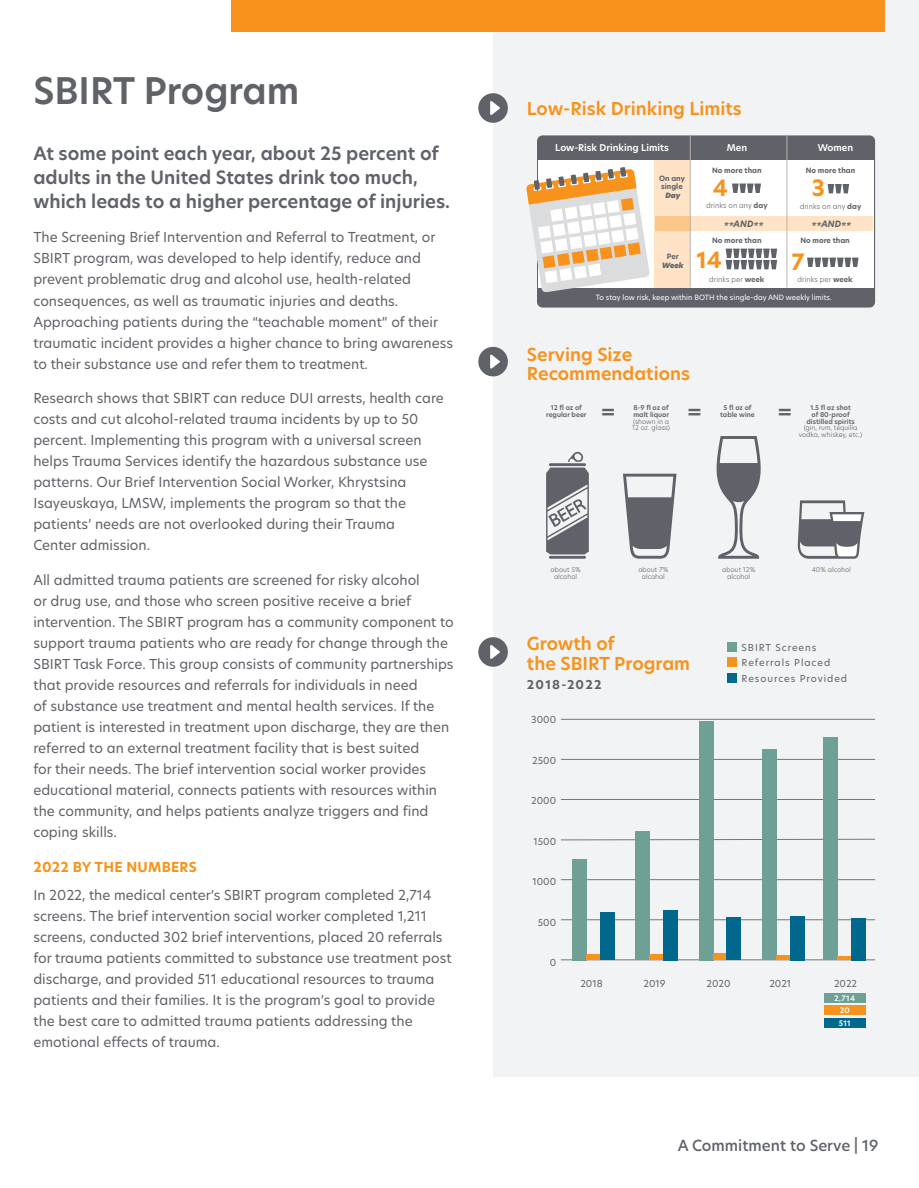
<style>
.page{position:relative;width:919px;height:1188px;background:#fff}
.page>*{position:absolute;margin:0;border:0;box-sizing:border-box;transform-origin:0 0}
.t1{font:600 36px "New Hero";color:#5f6369}
.t2{font:700 22.05px "Hero New";color:#f7931d}
.t3{font:600 21.15px "Hero New";color:#5f6369}
.t4{font:600 18px/24px "New Hero";color:#5f6369}
.t5{font:600 17.55px/19.5px "New Hero";color:#f7931d}
.t6{font:500 15px "New Hero";color:#5f6369}
.t7{font:13.5px/21px "New Hero";color:#5f6369}
.t8{font:700 13.5px "New Hero";letter-spacing:.02em;color:#f7931d}
.t9{font:700 12px "New Hero";letter-spacing:.1em;color:#5f6369}
.t10{font:9.45px "New Hero";letter-spacing:.08em;color:#5f6369}
.t11{font:9.45px/15.5px "New Hero";letter-spacing:.1em;color:#5f6369}
.t12{font:600 9.3px "Hero New";color:#fff}
.t13{font:italic 700 8.55px "Hero New";color:#5f6369}
.t14{font:600 7.5px/12.6px "New Hero";letter-spacing:.05em;color:#fff;text-align:center}
.t15{font:7.2px "Hero New";color:#fff}
.t16{font:700 7.2px/8.6px "Hero New";color:#5f6369}
.t17{font:300 7.2px "Hero New";color:#5f6369}
.t18{font:italic 7.2px "Hero New Super";color:#5f6369}
.t19{font:300 6.6px/6.6px "Hero New";color:#5f6369;text-align:center}
.t20{font:600 6.6px/6.6px "Hero New";color:#5f6369;text-align:center}
.s1{font-weight:700}
</style>
<div class="page">
<div style="left:493px;top:0;width:426px;height:1076px;background:#f2f3f4"></div>
<hr style="left:549px;top:556px;width:37px;height:2px;background:#5f6369">
<svg style="left:546px;top:451px;width:43px;height:103px"></svg>
<svg style="left:797px;top:500px;width:67px;height:58px"></svg>
<svg style="left:716px;top:436px;width:45px;height:122px"></svg>
<svg style="left:623px;top:473px;width:53px;height:85px"></svg>
<div style="left:537px;top:135px;width:338px;height:172px;background:#5f6369;border-radius:6px"></div>
<div style="left:538px;top:160px;width:335px;height:127px;background:#fff"></div>
<div style="left:655px;top:160px;width:35px;height:127px;background:#fee3c6"></div>
<div style="left:655px;top:216px;width:218px;height:15px;background:#fee3c6"></div>
<div style="left:654px;top:216px;width:36px;height:15px;background:#fdc78b"></div>
<svg style="left:526px;top:167px;width:123px;height:125px"></svg>
<hr style="left:690px;top:135px;width:1px;height:152px;background:#bdb3af">
<hr style="left:786px;top:135px;width:1px;height:152px;background:#bdb3af">
<svg style="left:732px;top:183px;width:29px;height:10px"></svg>
<svg style="left:725px;top:248px;width:52px;height:21px"></svg>
<svg style="left:827px;top:184px;width:22px;height:9px"></svg>
<svg style="left:807px;top:257px;width:51px;height:10px"></svg>
<hr style="left:561px;top:759px;width:314px;height:1px;background:#5f6369">
<hr style="left:561px;top:719px;width:314px;height:1px;background:#5f6369">
<hr style="left:561px;top:799px;width:314px;height:1px;background:#5f6369">
<svg style="left:561px;top:838px;width:314px;height:2px"></svg>
<hr style="left:561px;top:879px;width:314px;height:1px;background:#5f6369">
<hr style="left:561px;top:919px;width:314px;height:1px;background:#5f6369">
<hr style="left:561px;top:959px;width:314px;height:1px;background:#5f6369">
<div style="left:572px;top:858px;width:14px;height:102px;background:#6ea095"></div>
<div style="left:586px;top:954px;width:14px;height:6px;background:#f7931d"></div>
<div style="left:600px;top:912px;width:14px;height:48px;background:#00688c"></div>
<div style="left:635px;top:831px;width:15px;height:129px;background:#6ea095"></div>
<div style="left:650px;top:954px;width:14px;height:6px;background:#f7931d"></div>
<div style="left:663px;top:909px;width:14px;height:51px;background:#00688c"></div>
<div style="left:699px;top:721px;width:14px;height:239px;background:#6ea095"></div>
<div style="left:713px;top:953px;width:14px;height:7px;background:#f7931d"></div>
<div style="left:726px;top:917px;width:15px;height:43px;background:#00688c"></div>
<div style="left:762px;top:749px;width:14px;height:211px;background:#6ea095"></div>
<div style="left:776px;top:955px;width:14px;height:5px;background:#f7931d"></div>
<div style="left:790px;top:916px;width:14px;height:44px;background:#00688c"></div>
<div style="left:727px;top:642px;width:9px;height:10px;background:#6ea095"></div>
<div style="left:727px;top:657px;width:9px;height:10px;background:#f7931d"></div>
<div style="left:727px;top:673px;width:9px;height:9px;background:#00688c"></div>
<svg style="left:478px;top:637px;width:30px;height:29px"></svg>
<svg style="left:478px;top:347px;width:30px;height:29px"></svg>
<svg style="left:478px;top:93px;width:30px;height:30px"></svg>
<div style="left:824px;top:992px;width:41px;height:10px;background:#6ea095"></div>
<div style="left:824px;top:1005px;width:41px;height:10px;background:#f7931d"></div>
<div style="left:824px;top:1018px;width:41px;height:9px;background:#00688c"></div>
<div style="left:231px;top:0;width:653px;height:32px;background:#f7931d"></div>
<div style="left:823px;top:737px;width:14px;height:223px;background:#6ea095"></div>
<hr style="left:837px;top:956px;width:14px;height:4px;background:#f7931d">
<div style="left:851px;top:918px;width:14px;height:42px;background:#00688c"></div>
<h1 class="t1" style="left:33px;top:66px;width:267px">SBIRT Program</h1>
<h3 class="t4" style="left:33px;top:141px;width:418px">At some point each year, about 25 percent of adults in the United States drink too much, which leads to a higher percentage of injuries.</h3>
<p class="t7" style="left:33px;top:227px;width:421px">The Screening Brief Intervention and Referral to Treatment, or SBIRT program, was developed to help identify, reduce and prevent problematic drug and alcohol use, health-related consequences, as well as traumatic injuries and deaths.<br>Approaching patients during the “teachable moment” of their traumatic incident provides a higher chance to bring awareness to their substance use and refer them to treatment.</p>
<p class="t7" style="left:33px;top:387px;width:412px">Research shows that SBIRT can reduce DUI arrests, health care costs and cut alcohol-related trauma incidents by up to 50 percent. Implementing this program with a universal screen helps Trauma Services identify the hazardous substance use patterns. Our Brief Intervention Social Worker, Khrystsina Isayeuskaya, LMSW, implements the program so that the patients’ needs are not overlooked during their Trauma<br>Center admission.</p>
<p class="t7" style="left:33px;top:569px;width:422px">All admitted trauma patients are screened for risky alcohol<br>or drug use, and those who screen positive receive a brief intervention. The SBIRT program has a community component to support trauma patients who are ready for change through the SBIRT Task Force. This group consists of community partnerships that provide resources and referrals for individuals in need<br>of substance use treatment and mental health services. If the patient is interested in treatment upon discharge, they are then referred to an external treatment facility that is best suited<br>for their needs. The brief intervention social worker provides educational material, connects patients with resources within the community, and helps patients analyze triggers and find coping skills.</p>
<p class="t8" style="left:33px;top:857px;width:165px">2022 BY THE NUMBERS</p>
<p class="t7" style="left:33px;top:884px;width:420px">In 2022, the medical center’s SBIRT program completed 2,714 screens. The brief intervention social worker completed 1,211 screens, conducted 302 brief interventions, placed 20 referrals for trauma patients committed to substance use treatment post discharge, and provided 511 educational resources to trauma patients and their families. It is the program’s goal to provide the best care to admitted trauma patients addressing the emotional effects of trauma.</p>
<p class="t5" style="left:527px;top:99px;width:216px">Low-Risk Drinking Limits</p>
<p class="t12" style="left:555px;top:141px;width:115px">Low-Risk Drinking Limits</p>
<p class="t12" style="left:726px;top:141px;width:22px">Men</p>
<p class="t12" style="left:817px;top:141px;width:37px">Women</p>
<p class="t16" style="left:659px;top:174px;width:27px">On any single</p>
<p class="t18" style="left:665px;top:190px;width:17px">Day</p>
<p class="t16" style="left:712px;top:166px;width:51px">No more than</p>
<p class="t17" style="left:706px;top:200px;width:63px">drinks on any <span class="s1">day</span></p>
<h2 class="t2" style="left:712px;top:173px;width:17px">4</h2>
<p class="t16" style="left:805px;top:166px;width:51px">No more than</p>
<h2 class="t2" style="left:811px;top:173px;width:15px">3</h2>
<p class="t17" style="left:799px;top:201px;width:63px">drinks on any <span class="s1">day</span></p>
<p class="t13" style="left:723px;top:220px;width:41px">**AND**</p>
<p class="t13" style="left:811px;top:220px;width:41px">**AND**</p>
<p class="t16" style="left:712px;top:236px;width:51px">No more than</p>
<p class="t16" style="left:800px;top:236px;width:51px">No more than</p>
<p class="t16" style="left:667px;top:252px;width:13px">Per</p>
<p class="t18" style="left:662px;top:260px;width:23px">Week</p>
<h2 class="t2" style="left:696px;top:244px;width:27px">14</h2>
<h2 class="t2" style="left:791px;top:247px;width:15px">7</h2>
<p class="t17" style="left:709px;top:274px;width:57px">drinks per <span class="s1">week</span></p>
<p class="t17" style="left:797px;top:274px;width:57px">drinks per <span class="s1">week</span></p>
<p class="t15" style="left:596px;top:293px;width:237px">To stay low risk, keep within BOTH the single-day AND weekly limits.</p>
<p class="t5" style="left:527px;top:344px;width:165px">Serving Size<br>Recommendations</p>
<p class="t20" style="left:546px;top:404px;width:42px">12 fl oz of regular beer</p>
<p class="t20" style="left:720px;top:404px;width:36px">5 fl oz of table wine</p>
<p class="t20" style="left:633px;top:404px;width:37px;text-align:left">8-9 fl oz of malt liquor</p>
<p class="t19" style="left:632px;top:417px;width:39px;text-align:left">(shown in a<br>12 oz. glass)</p>
<h3 class="t3" style="left:601px;top:398px;width:16px">=</h3>
<h3 class="t3" style="left:687px;top:398px;width:16px">=</h3>
<h3 class="t3" style="left:777px;top:398px;width:16px">=</h3>
<p class="t20" style="left:806px;top:404px;width:50px">1.5 fl oz shot of 80-proof distilled spirits</p>
<p class="t19" style="left:798px;top:424px;width:65px">(gin, rum, tequilla vodka, whiskey, etc.)</p>
<p class="t19" style="left:550px;top:566px;width:32px">about 5% alcohol</p>
<p class="t19" style="left:722px;top:566px;width:35px">about 12% alcohol</p>
<p class="t19" style="left:638px;top:566px;width:31px">about 7%</p>
<p class="t19" style="left:811px;top:566px;width:41px">40% alcohol</p>
<p class="t19" style="left:641px;top:572px;width:25px">alcohol</p>
<p class="t5" style="left:527px;top:633px;width:165px">Growth of<br>the SBIRT Program</p>
<p class="t9" style="left:527px;top:676px;width:76px">2018-2022</p>
<p class="t10" style="left:531px;top:713px;width:26px">3000</p>
<p class="t10" style="left:532px;top:753px;width:25px">2500</p>
<p class="t10" style="left:531px;top:794px;width:26px">2000</p>
<p class="t10" style="left:533px;top:834px;width:24px">1500</p>
<p class="t10" style="left:532px;top:875px;width:25px">1000</p>
<p class="t10" style="left:538px;top:915px;width:20px">500</p>
<p class="t10" style="left:549px;top:956px;width:8px">0</p>
<p class="t11" style="left:741px;top:639px;width:107px">SBIRT Screens<br>Referrals Placed<br>Resources Provided</p>
<p class="t10" style="left:580px;top:976px;width:24px">2018</p>
<p class="t10" style="left:643px;top:976px;width:23px">2019</p>
<p class="t10" style="left:706px;top:976px;width:25px">2020</p>
<p class="t10" style="left:769px;top:976px;width:23px">2021</p>
<p class="t10" style="left:834px;top:976px;width:25px">2022</p>
<p class="t14" style="left:834px;top:991px;width:23px">2,714<br>20<br>511</p>
<p class="t6" style="left:677px;top:1134px;width:202px">A Commitment to Serve | 19</p>
</div>
